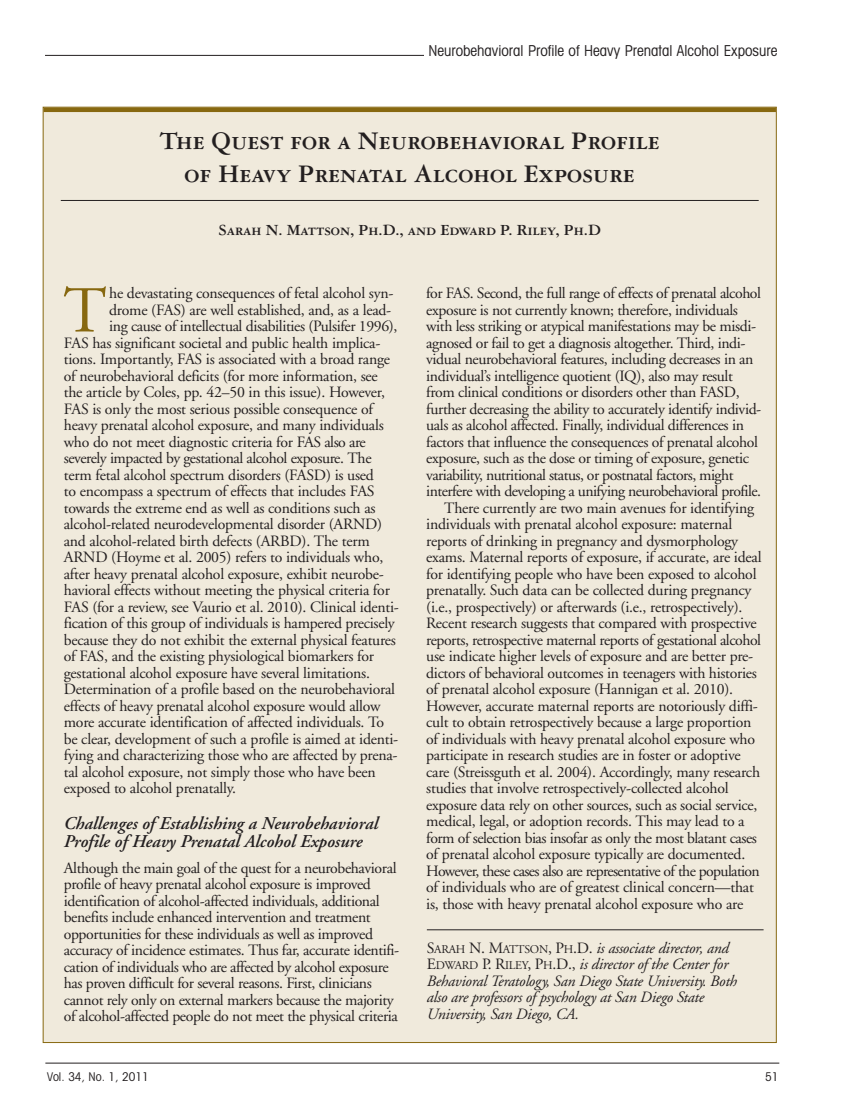
<style>
.page{position:relative;width:851px;height:1107px;background:#fff}
.page>*{position:absolute;margin:0;border:0;box-sizing:border-box;transform-origin:0 0}
.t1{font:65.4px "Adobe Garamond";color:#876810}
.t2{font:27px/33px "Garamond Three Bold SC";color:#231f20;text-align:center}
.t3{font:italic 600 18px/18px "Adobe Garamond";color:#231f20}
.t4{font:16.5px "Garamond Three Bold SC";color:#231f20}
.t5{font:15.75px/16.5px "Adobe Garamond";letter-spacing:-.015em;color:#231f20}
.t6{font:italic 15.75px/16.5px "Adobe Garamond";letter-spacing:-.015em;color:#231f20}
.t7{font:15.75px "Adobe Garamond";letter-spacing:-.035em;color:#231f20}
.t8{font:15.75px "Adobe Garamond";letter-spacing:-.04em;color:#231f20}
.t9{font:condensed 15px "Avant Garde IT Cby BT";color:#231f20}
.t10{font:condensed 12px "Avant Garde IT Cby BT";color:#231f20}
.s1{font-style:normal}
.s2{font-style:normal;font-size:11.85px}
</style>
<div class="page">
<hr style="left:45px;top:55px;width:733px;height:1px;background:#231f20">
<hr style="left:45px;top:1063px;width:734px;height:1px;background:#231f20">
<div style="left:425px;top:44px;width:353px;height:22px;background:#fff"></div>
<div style="left:44px;top:108px;width:732px;height:934px;background:#f0eadc"></div>
<hr style="left:44px;top:108px;width:732px;height:4px;background:#876810">
<hr style="left:61px;top:200px;width:697px;height:1px;background:#231f20">
<hr style="left:427px;top:930px;width:336px;height:1px;background:#231f20">
<p class="t9" style="left:428px;top:45px;width:350px">Neurobehavioral Profile of Heavy Prenatal Alcohol Exposure</p>
<h2 class="t2" style="left:160px;top:126px;width:501px">The Quest for a Neurobehavioral Profile of Heavy Prenatal Alcohol Exposure</h2>
<p class="t4" style="left:218px;top:224px;width:384px">Sarah N. Mattson, Ph.D., and Edward P. Riley, Ph.D</p>
<h1 class="t1" style="left:63px;top:285px;width:45px">T</h1>
<p class="t5" style="left:109px;top:287px;width:286px">he devastating consequences of fetal alcohol syn-</p>
<p class="t5" style="left:109px;top:303px;width:283px">drome (FAS) are well established, and, as a lead-</p>
<p class="t5" style="left:109px;top:320px;width:290px">ing cause of intellectual disabilities (Pulsifer 1996),</p>
<p class="t5" style="left:64px;top:336px;width:318px">FAS has significant societal and public health implica-</p>
<p class="t5" style="left:64px;top:353px;width:328px">tions. Importantly, FAS is associated with a broad range</p>
<p class="t5" style="left:64px;top:369px;width:315px">of neurobehavioral deficits (for more information, see</p>
<p class="t5" style="left:64px;top:386px;width:322px">the article by Coles, pp. 42–50 in this issue). However,</p>
<p class="t5" style="left:64px;top:402px;width:311px">FAS is only the most serious possible consequence of</p>
<p class="t5" style="left:64px;top:419px;width:321px">heavy prenatal alcohol exposure, and many individuals</p>
<p class="t5" style="left:64px;top:435px;width:303px">who do not meet diagnostic criteria for FAS also are</p>
<p class="t5" style="left:64px;top:452px;width:309px">severely impacted by gestational alcohol exposure. The</p>
<p class="t5" style="left:64px;top:468px;width:311px">term fetal alcohol spectrum disorders (FASD) is used</p>
<p class="t5" style="left:64px;top:485px;width:312px">to encompass a spectrum of effects that includes FAS</p>
<p class="t5" style="left:64px;top:501px;width:313px">towards the extreme end as well as conditions such as</p>
<p class="t5" style="left:64px;top:518px;width:320px">alcohol-related neurodevelopmental disorder (ARND)</p>
<p class="t5" style="left:64px;top:534px;width:307px">and alcohol-related birth defects (ARBD). The term</p>
<p class="t5" style="left:64px;top:551px;width:321px">ARND (Hoyme et al. 2005) refers to individuals who,</p>
<p class="t5" style="left:64px;top:567px;width:321px">after heavy prenatal alcohol exposure, exhibit neurobe-</p>
<p class="t5" style="left:64px;top:584px;width:327px">havioral effects without meeting the physical criteria for</p>
<p class="t5" style="left:64px;top:600px;width:337px">FAS (for a review, see Vaurio et al. 2010). Clinical identi-</p>
<p class="t5" style="left:64px;top:617px;width:332px">fication of this group of individuals is hampered precisely</p>
<p class="t5" style="left:64px;top:633px;width:334px">because they do not exhibit the external physical features</p>
<p class="t5" style="left:64px;top:650px;width:312px">of FAS, and the existing physiological biomarkers for</p>
<p class="t5" style="left:64px;top:666px;width:308px">gestational alcohol exposure have several limitations.</p>
<p class="t5" style="left:64px;top:683px;width:333px">Determination of a profile based on the neurobehavioral</p>
<p class="t5" style="left:64px;top:699px;width:318px">effects of heavy prenatal alcohol exposure would allow</p>
<p class="t5" style="left:64px;top:716px;width:322px">more accurate identification of affected individuals. To</p>
<p class="t5" style="left:64px;top:732px;width:336px">be clear, development of such a profile is aimed at identi-</p>
<p class="t5" style="left:64px;top:749px;width:335px">fying and characterizing those who are affected by prena-</p>
<p class="t5" style="left:64px;top:765px;width:313px">tal alcohol exposure, not simply those who have been</p>
<p class="t5" style="left:64px;top:782px;width:174px">exposed to alcohol prenatally.</p>
<p class="t3" style="left:64px;top:816px;width:316px">Challenges of Establishing a Neurobehavioral<br>Profile of Heavy Prenatal Alcohol Exposure</p>
<p class="t5" style="left:64px;top:861px;width:337px">Although the main goal of the quest for a neurobehavioral profile of heavy prenatal alcohol exposure is improved identification of alcohol-affected individuals, additional benefits include enhanced intervention and treatment opportunities for these individuals as well as improved accuracy of incidence estimates. Thus far, accurate identifi&shy;cation of individuals who are affected by alcohol exposure has proven difficult for several reasons. First, clinicians cannot rely only on external markers because the majority of alcohol-affected people do not meet the physical criteria</p>
<p class="t5" style="left:426px;top:287px;width:336px">for FAS. Second, the full range of effects of prenatal alcohol</p>
<p class="t5" style="left:426px;top:303px;width:313px">exposure is not currently known; therefore, individuals</p>
<p class="t5" style="left:426px;top:320px;width:331px">with less striking or atypical manifestations may be misdi-</p>
<p class="t5" style="left:426px;top:336px;width:321px">agnosed or fail to get a diagnosis altogether. Third, indi-</p>
<p class="t5" style="left:426px;top:353px;width:329px">vidual neurobehavioral features, including decreases in an</p>
<p class="t5" style="left:426px;top:369px;width:308px">individual’s intelligence quotient (IQ), also may result</p>
<p class="t5" style="left:426px;top:386px;width:315px">from clinical conditions or disorders other than FASD,</p>
<p class="t5" style="left:426px;top:402px;width:336px">further decreasing the ability to accurately identify individ-</p>
<p class="t5" style="left:426px;top:419px;width:319px">uals as alcohol affected. Finally, individual differences in</p>
<p class="t5" style="left:426px;top:435px;width:333px">factors that influence the consequences of prenatal alcohol</p>
<p class="t5" style="left:426px;top:452px;width:324px">exposure, such as the dose or timing of exposure, genetic</p>
<p class="t7" style="left:426px;top:469px;width:309px">variability, nutritional status, or postnatal factors, might</p>
<p class="t7" style="left:426px;top:485px;width:336px">interfere with developing a unifying neurobehavioral profile.</p>
<p class="t5" style="left:444px;top:501px;width:311px">There currently are two main avenues for identifying</p>
<p class="t5" style="left:426px;top:518px;width:307px">individuals with prenatal alcohol exposure: maternal</p>
<p class="t5" style="left:426px;top:534px;width:313px">reports of drinking in pregnancy and dysmorphology</p>
<p class="t5" style="left:426px;top:551px;width:337px">exams. Maternal reports of exposure, if accurate, are ideal</p>
<p class="t5" style="left:426px;top:567px;width:332px">for identifying people who have been exposed to alcohol</p>
<p class="t5" style="left:426px;top:584px;width:327px">prenatally. Such data can be collected during pregnancy</p>
<p class="t5" style="left:426px;top:600px;width:318px">(i.e., prospectively) or afterwards (i.e., retrospectively).</p>
<p class="t5" style="left:426px;top:617px;width:332px">Recent research suggests that compared with prospective</p>
<p class="t5" style="left:426px;top:633px;width:336px">reports, retrospective maternal reports of gestational alcohol</p>
<p class="t5" style="left:426px;top:650px;width:328px">use indicate higher levels of exposure and are better pre-</p>
<p class="t5" style="left:426px;top:666px;width:332px">dictors of behavioral outcomes in teenagers with histories</p>
<p class="t5" style="left:426px;top:683px;width:308px">of prenatal alcohol exposure (Hannigan et al. 2010).</p>
<p class="t5" style="left:426px;top:699px;width:333px">However, accurate maternal reports are notoriously diffi-</p>
<p class="t5" style="left:426px;top:716px;width:326px">cult to obtain retrospectively because a large proportion</p>
<p class="t5" style="left:426px;top:732px;width:330px">of individuals with heavy prenatal alcohol exposure who</p>
<p class="t5" style="left:426px;top:749px;width:316px">participate in research studies are in foster or adoptive</p>
<p class="t5" style="left:426px;top:765px;width:335px">care (Streissguth et al. 2004). Accordingly, many research</p>
<p class="t5" style="left:426px;top:782px;width:304px">studies that involve retrospectively-collected alcohol</p>
<p class="t5" style="left:426px;top:798px;width:333px">exposure data rely on other sources, such as social service,</p>
<p class="t5" style="left:426px;top:815px;width:320px">medical, legal, or adoption records. This may lead to a</p>
<p class="t5" style="left:426px;top:831px;width:332px">form of selection bias insofar as only the most blatant cases</p>
<p class="t5" style="left:426px;top:848px;width:320px">of prenatal alcohol exposure typically are documented.</p>
<p class="t8" style="left:426px;top:865px;width:335px">However, these cases also are representative of the population</p>
<p class="t5" style="left:426px;top:881px;width:329px">of individuals who are of greatest clinical concern—that</p>
<p class="t5" style="left:426px;top:897px;width:318px">is, those with heavy prenatal alcohol exposure who are</p>
<p class="t6" style="left:427px;top:941px;width:312px"><span class="s1">S</span><span class="s2">ARAH</span> <span class="s1">N. M</span><span class="s2">ATTSON</span><span class="s1">, P</span><span class="s2">H</span><span class="s1">.D.</span> is associate director, and <span class="s1">E</span><span class="s2">DWARD</span> <span class="s1">P. R</span><span class="s2">ILEY</span><span class="s1">, P</span><span class="s2">H</span><span class="s1">.D.,</span> is director of the Center for Behavioral Teratology, San Diego State University. Both also are professors of psychology at San Diego State University, San Diego, CA.</p>
<p class="t10" style="left:47px;top:1072px;width:103px">Vol. 34, No. 1, 2011</p>
<p class="t10" style="left:765px;top:1072px;width:15px">51</p>
</div>
